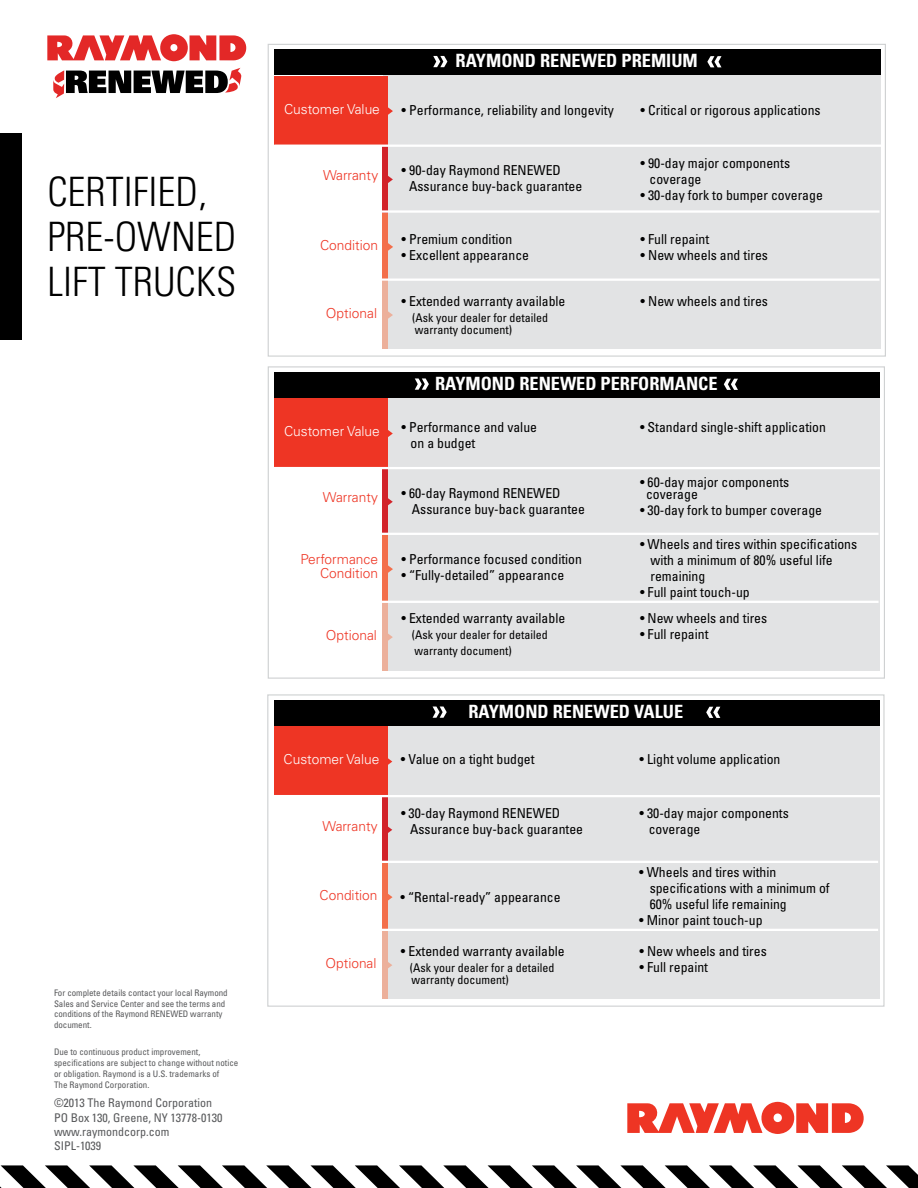
<style>
.page{position:relative;width:918px;height:1188px;background:#fff}
.page>*{position:absolute;margin:0;border:0;box-sizing:border-box;transform-origin:0 0}
.t1{font:300 condensed 40.5px/45px "Univers LT Std";color:#000}
.t2{font:700 condensed 18.3px "Univers LT Std";color:#fff}
.t3{font:condensed 13.8px/16px "Univers LT Std";color:#000}
.t4{font:300 13.8px "Univers LT Std";color:#ee3524}
.t5{font:300 13.8px "Univers LT Std";color:#fff}
.t6{font:condensed 13.65px/15.9px "Univers LT Std";color:#000}
.t7{font:300 13.65px/13.6px "Univers LT Std";color:#ee3524;text-align:right}
.t8{font:300 13.65px "Univers LT Std";color:#fff}
.t9{font:condensed 12px/12px "Univers LT Std";color:#000}
.t10{font:condensed 12px/14.2px "Univers LT Std";color:#58595b}
.t11{font:condensed 9px/10.8px "Univers LT Std";color:#58595b}
.s1{font-size:13.65px}
.s2{font-size:13.8px}
</style>
<div class="page">
<svg style="left:0;top:1165px;width:918px;height:23px"></svg>
<svg style="left:47px;top:34px;width:199px;height:27px"></svg>
<svg style="left:53px;top:68px;width:189px;height:30px"></svg>
<svg style="left:627px;top:1102px;width:237px;height:32px"></svg>
<div style="left:0;top:133px;width:22px;height:207px;background:#000"></div>
<div style="left:383px;top:396px;width:497px;height:275px;background:#e2e3e4"></div>
<div style="left:383px;top:535px;width:5px;height:68px;background:#f36f4b"></div>
<svg style="left:388px;top:565px;width:5px;height:8px"></svg>
<div style="left:383px;top:467px;width:5px;height:68px;background:#d2232a"></div>
<svg style="left:388px;top:498px;width:5px;height:8px"></svg>
<div style="left:383px;top:603px;width:5px;height:68px;background:#ecb09b"></div>
<svg style="left:388px;top:633px;width:5px;height:8px"></svg>
<div style="left:274px;top:398px;width:114px;height:69px;background:#ee3524"></div>
<svg style="left:388px;top:430px;width:5px;height:7px"></svg>
<div style="left:274px;top:372px;width:606px;height:26px;background:#000"></div>
<hr style="left:274px;top:467px;width:611px;height:2px;background:#fff">
<hr style="left:381px;top:533px;width:498px;height:2px;background:#fff">
<hr style="left:378px;top:601px;width:501px;height:2px;background:#fff">
<svg style="left:724px;top:379px;width:14px;height:11px"></svg>
<svg style="left:415px;top:378px;width:14px;height:12px"></svg>
<div style="left:382px;top:724px;width:498px;height:275px;background:#e2e3e4"></div>
<div style="left:382px;top:863px;width:5px;height:68px;background:#f36f4b"></div>
<svg style="left:387px;top:892px;width:6px;height:11px"></svg>
<div style="left:382px;top:795px;width:5px;height:68px;background:#d2232a"></div>
<svg style="left:387px;top:824px;width:5px;height:11px"></svg>
<div style="left:382px;top:931px;width:5px;height:68px;background:#ecb09b"></div>
<svg style="left:387px;top:960px;width:5px;height:11px"></svg>
<div style="left:274px;top:726px;width:113px;height:69px;background:#ee3524"></div>
<svg style="left:387px;top:756px;width:5px;height:11px"></svg>
<div style="left:274px;top:700px;width:606px;height:26px;background:#000"></div>
<hr style="left:274px;top:795px;width:611px;height:2px;background:#fff">
<hr style="left:380px;top:861px;width:498px;height:2px;background:#fff">
<hr style="left:378px;top:929px;width:500px;height:2px;background:#fff">
<svg style="left:706px;top:707px;width:14px;height:11px"></svg>
<svg style="left:433px;top:707px;width:14px;height:11px"></svg>
<div style="left:383px;top:74px;width:498px;height:275px;background:#e2e3e4"></div>
<div style="left:383px;top:213px;width:5px;height:68px;background:#f36f4b"></div>
<svg style="left:388px;top:243px;width:5px;height:8px"></svg>
<div style="left:383px;top:145px;width:5px;height:68px;background:#d2232a"></div>
<svg style="left:388px;top:176px;width:5px;height:7px"></svg>
<div style="left:383px;top:281px;width:5px;height:68px;background:#ecb09b"></div>
<svg style="left:388px;top:311px;width:5px;height:8px"></svg>
<div style="left:274px;top:76px;width:114px;height:69px;background:#ee3524"></div>
<svg style="left:388px;top:107px;width:5px;height:8px"></svg>
<div style="left:274px;top:50px;width:607px;height:25px;background:#000"></div>
<hr style="left:274px;top:145px;width:612px;height:2px;background:#fff">
<hr style="left:381px;top:210px;width:499px;height:3px;background:#fff">
<hr style="left:378px;top:279px;width:502px;height:2px;background:#fff">
<svg style="left:707px;top:56px;width:15px;height:11px"></svg>
<svg style="left:433px;top:56px;width:14px;height:11px"></svg>
<h1 class="t1" style="left:47px;top:170px;width:190px">CERTIFIED,<br>PRE-OWNED<br>LIFT TRUCKS</h1>
<p class="t11" style="left:54px;top:987px;width:175px">For complete details contact your local Raymond Sales and Service Center and see the terms and conditions of the Raymond RENEWED warranty document.</p>
<p class="t11" style="left:54px;top:1046px;width:186px">Due to continuous product improvement, specifications are subject to change without notice or obligation. Raymond is a U.S. trademarks of<br>The Raymond Corporation.</p>
<p class="t10" style="left:54px;top:1096px;width:170px">©2013 The Raymond Corporation<br>PO Box 130, Greene, NY 13778-0130 www.raymondcorp.com<br>SIPL-1039</p>
<p class="t5" style="left:284px;top:101px;width:97px">Customer Value</p>
<p class="t4" style="left:323px;top:167px;width:57px">Warranty</p>
<p class="t4" style="left:320px;top:237px;width:60px">Condition</p>
<p class="t4" style="left:326px;top:305px;width:53px">Optional</p>
<p class="t8" style="left:284px;top:423px;width:97px">Customer Value</p>
<p class="t7" style="left:323px;top:491px;width:57px">Warranty</p>
<p class="t7" style="left:301px;top:552px;width:79px">Performance<br>Condition</p>
<p class="t7" style="left:326px;top:628px;width:53px">Optional</p>
<p class="t8" style="left:284px;top:751px;width:97px">Customer Value</p>
<p class="t7" style="left:323px;top:819px;width:57px">Warranty</p>
<p class="t7" style="left:320px;top:888px;width:59px">Condition</p>
<p class="t7" style="left:325px;top:956px;width:53px">Optional</p>
<h2 class="t2" style="left:456px;top:50px;width:244px">RAYMOND RENEWED PREMIUM</h2>
<p class="t3" style="left:402px;top:102px;width:214px">• Performance, reliability and longevity</p>
<p class="t3" style="left:641px;top:102px;width:182px">• Critical or rigorous applications</p>
<p class="t3" style="left:409px;top:162px;width:175px;text-indent:-8px">• 90-day Raymond <span class="s1">RENEWED<br></span>Assurance buy-back guarantee</p>
<p class="t3" style="left:650px;top:155px;width:142px;text-indent:-9px">• 90-day major components coverage</p>
<p class="t3" style="left:641px;top:187px;width:184px">• 30-day fork to bumper coverage</p>
<p class="t3" style="left:402px;top:231px;width:112px">• Premium condition</p>
<p class="t3" style="left:402px;top:247px;width:129px">• Excellent appearance</p>
<p class="t6" style="left:402px;top:293px;width:165px"><span class="s2">•</span> Extended warranty available</p>
<p class="t9" style="left:412px;top:311px;width:137px">(Ask your dealer for detailed warranty document)</p>
<p class="t3" style="left:641px;top:231px;width:70px">• Full repaint</p>
<p class="t3" style="left:641px;top:247px;width:129px">• New wheels and tires</p>
<p class="t3" style="left:641px;top:292px;width:129px">• New wheels and tires</p>
<h2 class="t2" style="left:435px;top:372px;width:284px">RAYMOND RENEWED PERFORMANCE</h2>
<p class="t6" style="left:411px;top:419px;width:128px;text-indent:-9px">• Performance and value on a budget</p>
<p class="t6" style="left:640px;top:419px;width:187px">• Standard single-shift application</p>
<p class="t6" style="left:412px;top:485px;width:174px;text-indent:-10px">• 60-day Raymond RENEWED<br>Assurance buy-back guarantee</p>
<p class="t6" style="left:646px;top:476px;width:145px;line-height:12px;text-indent:-6px">• 60-day major components coverage</p>
<p class="t6" style="left:640px;top:502px;width:184px">• 30-day fork to bumper coverage</p>
<p class="t6" style="left:401px;top:551px;width:182px">• Performance focused condition</p>
<p class="t6" style="left:401px;top:567px;width:165px">• “Fully-detailed” appearance</p>
<p class="t6" style="left:401px;top:610px;width:165px"><span class="s2">•</span> Extended warranty available</p>
<p class="t9" style="left:412px;top:627px;width:137px;line-height:15.9px">(Ask your dealer for detailed warranty document)</p>
<p class="t6" style="left:640px;top:536px;width:219px">• Wheels and tires within <span class="s2">specifications</span></p>
<p class="t3" style="left:651px;top:552px;width:184px">with a minimum of <span class="s1">80% useful life</span></p>
<p class="t6" style="left:651px;top:568px;width:56px">remaining</p>
<p class="t6" style="left:640px;top:584px;width:111px">• Full paint touch-up</p>
<p class="t6" style="left:640px;top:610px;width:129px">• New wheels and tires</p>
<p class="t6" style="left:640px;top:626px;width:70px">• Full repaint</p>
<h2 class="t2" style="left:468px;top:700px;width:216px">RAYMOND RENEWED VALUE</h2>
<p class="t6" style="left:401px;top:751px;width:135px">• Value on a tight budget</p>
<p class="t6" style="left:640px;top:751px;width:142px">• Light volume application</p>
<p class="t6" style="left:410px;top:805px;width:174px;text-indent:-9px">• 30-day Raymond RENEWED<br>Assurance buy-back guarantee</p>
<p class="t6" style="left:649px;top:805px;width:142px;text-indent:-9px">• 30-day major components coverage</p>
<p class="t6" style="left:401px;top:889px;width:162px">• “Rental-ready” appearance</p>
<p class="t6" style="left:401px;top:943px;width:165px">• Extended warranty available</p>
<p class="t9" style="left:410px;top:961px;width:146px">(Ask your dealer for a detailed warranty document)</p>
<p class="t6" style="left:639px;top:864px;width:139px">• Wheels and tires within</p>
<p class="t3" style="left:650px;top:880px;width:182px">specifications with a minimum of</p>
<p class="t6" style="left:650px;top:896px;width:139px">60% useful life remaining</p>
<p class="t6" style="left:639px;top:912px;width:125px">• Minor paint touch-up</p>
<p class="t6" style="left:640px;top:943px;width:129px">• New wheels and tires</p>
<p class="t6" style="left:640px;top:959px;width:70px">• Full repaint</p>
</div>
